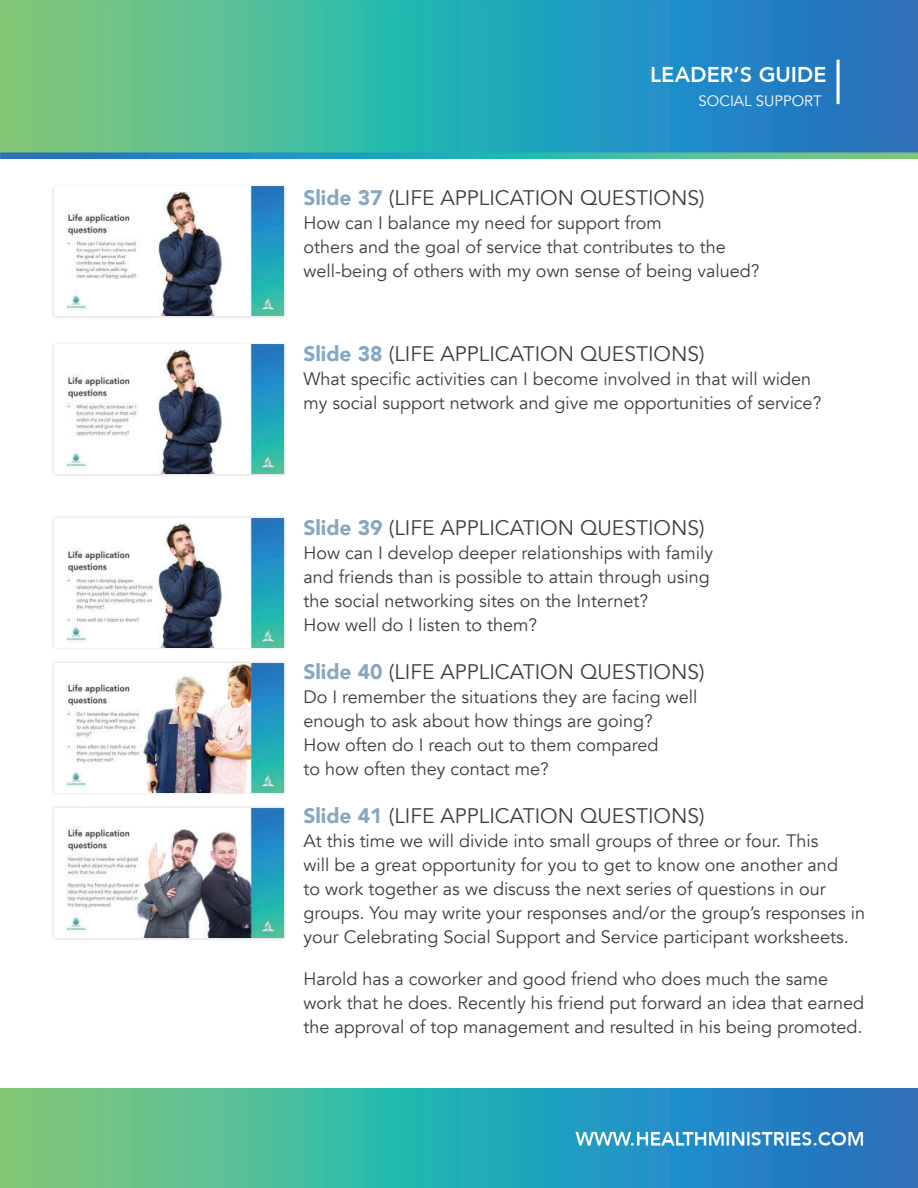
<style>
.page{position:relative;width:918px;height:1188px;background:#fff}
.page>*{position:absolute;margin:0;border:0;box-sizing:border-box;transform-origin:0 0}
.t1{font:21px "Avenir";color:#3e3e3f}
.t2{font:18px/24px "Avenir";color:#3e3e3f}
.t3{font:15px "Avenir";color:#fff}
.s1{font-weight:900;color:#87a7c1}
</style>
<div class="page">
<img style="left:0;top:0;width:918px;height:158px">
<img style="left:0;top:1089px;width:918px;height:99px">
<div style="left:51px;top:183px;width:236px;height:136px;background:#231f20;opacity:.21"></div>
<img style="left:54px;top:187px;width:230px;height:129px">
<div style="left:51px;top:341px;width:236px;height:136px;background:#231f20;opacity:.21"></div>
<img style="left:54px;top:345px;width:230px;height:129px">
<div style="left:51px;top:515px;width:236px;height:136px;background:#231f20;opacity:.21"></div>
<img style="left:54px;top:518px;width:230px;height:129px">
<div style="left:51px;top:660px;width:236px;height:135px;background:#231f20;opacity:.21"></div>
<img style="left:54px;top:663px;width:230px;height:129px">
<div style="left:51px;top:805px;width:236px;height:136px;background:#f2f2f2"></div>
<img style="left:54px;top:808px;width:230px;height:130px">
<p class="t3" style="left:699px;top:92px;width:125px">SOCIAL SUPPORT</p>
<p class="t1" style="left:303px;top:188px;width:403px"><span class="s1">Slide 37</span> (LIFE APPLICATION QUESTIONS)</p>
<p class="t2" style="left:303px;top:212px;width:458px">How can I balance my need for support from<br>others and the goal of service that contributes to the well-being of others with my own sense of being valued?</p>
<p class="t1" style="left:303px;top:344px;width:403px"><span class="s1">Slide 38</span> (LIFE APPLICATION QUESTIONS)</p>
<p class="t2" style="left:303px;top:367px;width:519px">What specific activities can I become involved in that will widen my social support network and give me opportunities of service?</p>
<p class="t1" style="left:303px;top:518px;width:403px"><span class="s1">Slide 39</span> (LIFE APPLICATION QUESTIONS)</p>
<p class="t2" style="left:303px;top:542px;width:411px">How can I develop deeper relationships with family and friends than is possible to attain through using the social networking sites on the Internet?<br>How well do I listen to them?</p>
<p class="t1" style="left:303px;top:662px;width:403px"><span class="s1">Slide 40</span> (LIFE APPLICATION QUESTIONS)</p>
<p class="t2" style="left:303px;top:686px;width:396px">Do I remember the situations they are facing well enough to ask about how things are going?<br>How often do I reach out to them compared<br>to how often they contact me?</p>
<p class="t1" style="left:303px;top:806px;width:403px"><span class="s1">Slide 41</span> (LIFE APPLICATION QUESTIONS)</p>
<p class="t2" style="left:303px;top:830px;width:563px">At this time we will divide into small groups of three or four. This<br>will be a great opportunity for you to get to know one another and<br>to work together as we discuss the next series of questions in our groups. You may write your responses and/or the group’s responses in your Celebrating Social Support and Service participant worksheets.</p>
<p class="t2" style="left:303px;top:968px;width:562px">Harold has a coworker and good friend who does much the same work that he does. Recently his friend put forward an idea that earned the approval of top management and resulted in his being promoted.</p>
</div>
